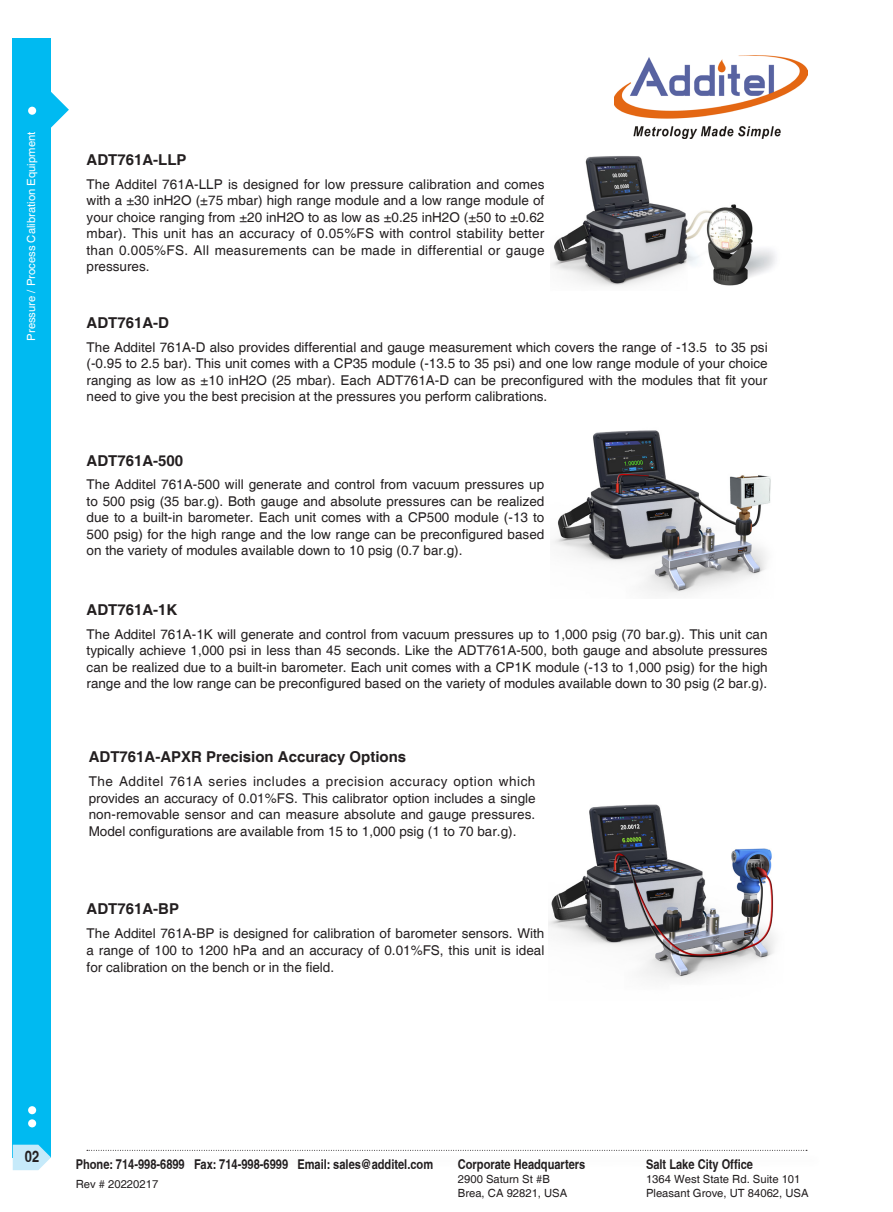
<style>
.page{position:relative;width:893px;height:1212px;background:#fff}
.page>*{position:absolute;margin:0;border:0;box-sizing:border-box;transform-origin:0 0}
.t1{font:700 condensed 15.75px "Helvetica";color:#231f20}
.t2{font:700 15px "Helvetica";color:#231f20}
.t3{font:13.5px/16.5px "Helvetica";color:#231f20;text-align:justify}
.t4{font:700 condensed 13.5px "Helvetica";color:#231f20}
.t5{font:11.25px/13.5px "Helvetica";color:#231f20}
.t6{font:11.25px "Helvetica";color:#fff}
</style>
<div class="page">
<div style="left:13px;top:38px;width:38px;height:1119px;background:#00baf1"></div>
<svg style="left:51px;top:92px;width:18px;height:36px"></svg>
<div style="left:28px;top:107px;width:8px;height:8px;background:#fff;border-radius:50%"></div>
<div style="left:28px;top:1119px;width:8px;height:8px;background:#fff;border-radius:50%"></div>
<div style="left:28px;top:1106px;width:8px;height:8px;background:#fff;border-radius:50%"></div>
<svg style="left:13px;top:1145px;width:38px;height:25px"></svg>
<svg style="left:87px;top:1150px;width:720px;height:1px"></svg>
<img style="left:614px;top:56px;width:193px;height:83px">
<img style="left:551px;top:156px;width:225px;height:131px">
<img style="left:553px;top:430px;width:218px;height:165px">
<img style="left:548px;top:804px;width:227px;height:176px">
<p class="t6" style="left:25px;top:341px;width:210px;rotate:-90deg">Pressure / Process Calibration Equipment</p>
<p class="t2" style="left:87px;top:150px;width:102px">ADT761A-LLP</p>
<p class="t3" style="left:87px;top:176px;width:459px">The Additel 761A-LLP is designed for low pressure calibration and comes with a ±30 inH2O (±75 mbar) high range module and a low range module of your choice ranging from ±20 inH2O to as low as ±0.25 inH2O (±50 to ±0.62 mbar). This unit has an accuracy of 0.05%FS with control stability better than 0.005%FS. All measurements can be made in differential or gauge pressures.</p>
<p class="t2" style="left:87px;top:314px;width:84px">ADT761A-D</p>
<p class="t3" style="left:87px;top:339px;width:683px">The Additel 761A-D also provides differential and gauge measurement which covers the range of -13.5 to 35 psi (-0.95 to 2.5 bar). This unit comes with a CP35 module (-13.5 to 35 psi) and one low range module of your choice ranging as low as ±10 inH2O (25 mbar). Each ADT761A-D can be preconfigured with the modules that fit your need to give you the best precision at the pressures you perform calibrations.</p>
<p class="t2" style="left:87px;top:451px;width:98px">ADT761A-500</p>
<p class="t3" style="left:87px;top:477px;width:459px">The Additel 761A-500 will generate and control from vacuum pressures up to 500 psig (35 bar.g). Both gauge and absolute pressures can be realized due to a built-in barometer. Each unit comes with a CP500 module (-13 to 500 psig) for the high range and the low range can be preconfigured based on the variety of modules available down to 10 psig (0.7 bar.g).</p>
<p class="t2" style="left:87px;top:601px;width:92px">ADT761A-1K</p>
<p class="t3" style="left:87px;top:626px;width:683px">The Additel 761A-1K will generate and control from vacuum pressures up to 1,000 psig (70 bar.g). This unit can typically achieve 1,000 psi in less than 45 seconds. Like the ADT761A-500, both gauge and absolute pressures can be realized due to a built-in barometer. Each unit comes with a CP1K module (-13 to 1,000 psig) for the high range and the low range can be preconfigured based on the variety of modules available down to 30 psig (2 bar.g).</p>
<p class="t2" style="left:89px;top:748px;width:319px">ADT761A-APXR Precision Accuracy Options</p>
<p class="t3" style="left:89px;top:773px;width:448px">The Additel 761A series includes a precision accuracy option which provides an accuracy of 0.01%FS. This calibrator option includes a single non-removable sensor and can measure absolute and gauge pressures.<br>Model configurations are available from 15 to 1,000 psig (1 to 70 bar.g).</p>
<p class="t2" style="left:87px;top:900px;width:94px">ADT761A-BP</p>
<p class="t3" style="left:87px;top:925px;width:459px">The Additel 761A-BP is designed for calibration of barometer sensors. With a range of 100 to 1200 hPa and an accuracy of 0.01%FS, this unit is ideal for calibration on the bench or in the field.</p>
<p class="t1" style="left:25px;top:1147px;width:16px">02</p>
<p class="t4" style="left:76px;top:1156px;width:359px">Phone: 714-998-6899 Fax: 714-998-6999 Email: sales@additel.com</p>
<p class="t5" style="left:76px;top:1177px;width:84px">Rev # 20220217</p>
<p class="t4" style="left:458px;top:1156px;width:129px">Corporate Headquarters</p>
<p class="t5" style="left:458px;top:1173px;width:111px">2900 Saturn St #B<br>Brea, CA 92821, USA</p>
<p class="t4" style="left:646px;top:1156px;width:109px">Salt Lake City Office</p>
<p class="t5" style="left:646px;top:1173px;width:164px">1364 West State Rd. Suite 101<br>Pleasant Grove, UT 84062, USA</p>
</div>
